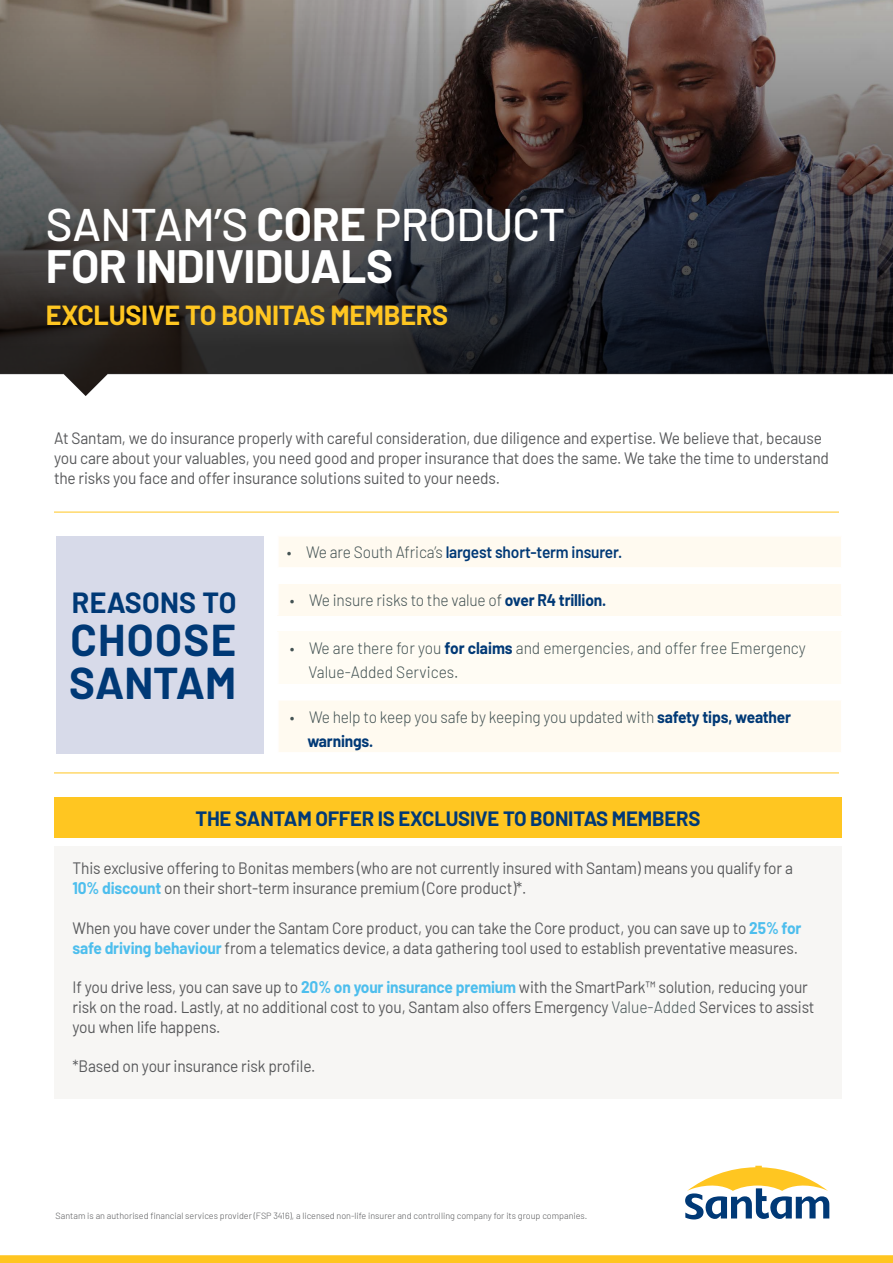
<style>
.page{position:relative;width:893px;height:1263px;background:#fff}
.page>*{position:absolute;margin:0;border:0;box-sizing:border-box;transform-origin:0 0}
.t1{font:700 45.6px/42.2px "Barlow";letter-spacing:-.01em;color:#fff}
.t2{font:700 43.5px/43.5px "Barlow";letter-spacing:.015em;color:#003976}
.t3{font:700 28.5px "Barlow";letter-spacing:.01em;color:#003976}
.t4{font:700 27px "Barlow";letter-spacing:-.01em;color:#ffc621}
.t5{font:700 20.25px "Barlow";letter-spacing:-.01em;color:#003976}
.t6{font:16.5px/19.8px "Barlow";letter-spacing:-.01em;color:#58595b;scale:.94 1}
.t7{font:300 16.5px/23.5px "Barlow";letter-spacing:-.01em;color:#435253;scale:.94 1}
.t8{font:600 16.5px "Barlow";letter-spacing:-.01em;color:#003976;scale:.94 1}
.t9{font:300 9px "Barlow";color:#58595b}
.s1{font-weight:500}
.s2{font-weight:300;color:#435253}
.s3{font-weight:700;color:#003976}
.s4{font-weight:700;color:#4dbeed}
</style>
<div class="page">
<svg style="left:0;top:1255px;width:893px;height:8px;background:#ffc626"></svg>
<svg style="left:685px;top:1166px;width:144px;height:53px"></svg>
<div style="left:54px;top:846px;width:788px;height:253px;background:#f7f6f4"></div>
<div style="left:54px;top:798px;width:788px;height:40px;background:#ffc621"></div>
<svg style="left:0;top:0;width:893px;height:396px;background:#555050"></svg>
<div style="left:56px;top:536px;width:207px;height:217px;background:#d7dae9"></div>
<div style="left:279px;top:537px;width:562px;height:215px;background:#fffaf0"></div>
<svg style="left:278px;top:567px;width:563px;height:133px"></svg>
<div style="left:278px;top:584px;width:564px;height:31px;background:#fffaf0"></div>
<div style="left:278px;top:632px;width:564px;height:52px;background:#fffcf4"></div>
<hr style="left:277px;top:584px;width:2px;height:31px;background:#fff">
<hr style="left:841px;top:584px;width:1px;height:31px;background:#fff">
<hr style="left:277px;top:632px;width:2px;height:52px;background:#fff">
<hr style="left:841px;top:632px;width:1px;height:52px;background:#fff">
<hr style="left:54px;top:512px;width:785px;height:1px;background:#ffc621">
<hr style="left:54px;top:773px;width:785px;height:1px;background:#ffc621">
<h1 class="t1" style="left:46px;top:200px;width:521px"><span class="s1">SANTAM’S</span> CORE <span class="s1">PRODUCT<br></span>FOR INDIVIDUALS</h1>
<h3 class="t4" style="left:46px;top:295px;width:404px">EXCLUSIVE TO BONITAS MEMBERS</h3>
<p class="t6" style="left:54px;top:427px;width:826px">At Santam, we do insurance properly with careful consideration, due diligence and expertise. We believe that, because you care about your valuables, you need good and proper insurance that does the same. We take the time to understand the risks you face and offer insurance solutions suited to your needs.</p>
<h3 class="t3" style="left:72px;top:581px;width:166px">REASONS TO</h3>
<h2 class="t2" style="left:69px;top:615px;width:168px">CHOOSE<br>SANTAM</h2>
<p class="t8" style="left:287px;top:540px;width:359px"><span class="s2">• We are South Africa’s</span> largest short-term insurer.</p>
<p class="t7" style="left:290px;top:587px;width:338px">• We insure risks to the value of <span class="s3">over R4 trillion.</span></p>
<p class="t7" style="left:309px;top:635px;width:530px;text-indent:-19px">• We are there for you <span class="s3">for claims</span> and emergencies, and offer free Emergency<br>Value-Added Services.</p>
<p class="t7" style="left:307px;top:704px;width:516px;line-height:24px;text-indent:-18px">• We help to keep you safe by keeping you updated with <span class="s3">safety tips, weather warnings.</span></p>
<p class="t5" style="left:195px;top:804px;width:506px">THE SANTAM OFFER IS EXCLUSIVE TO BONITAS MEMBERS</p>
<p class="t6" style="left:73px;top:857px;width:768px">This exclusive offering to Bonitas members (who are not currently insured with Santam) means you qualify for a<br><span class="s4">10% discount</span> on their short-term insurance premium (Core product)*.</p>
<p class="t6" style="left:73px;top:917px;width:777px">When you have cover under the Santam Core product, you can take the Core product, you can save up to <span class="s4">25% for safe driving behaviour</span> from a telematics device, a data gathering tool used to establish preventative measures.</p>
<p class="t6" style="left:73px;top:976px;width:791px">If you drive less, you can save up to <span class="s4">20% on your insurance premium</span> with the SmartPark™ solution, reducing your risk on the road. Lastly, at no additional cost to you, Santam also offers Emergency <span class="s2">Value-Added</span> Services to assist you when life happens.</p>
<p class="t6" style="left:73px;top:1055px;width:260px">*Based on your insurance risk profile.</p>
<p class="t9" style="left:56px;top:1210px;width:533px">Santam is an authorised financial services provider (FSP 3416), a licensed non-life insurer and controlling company for its group companies.</p>
</div>
